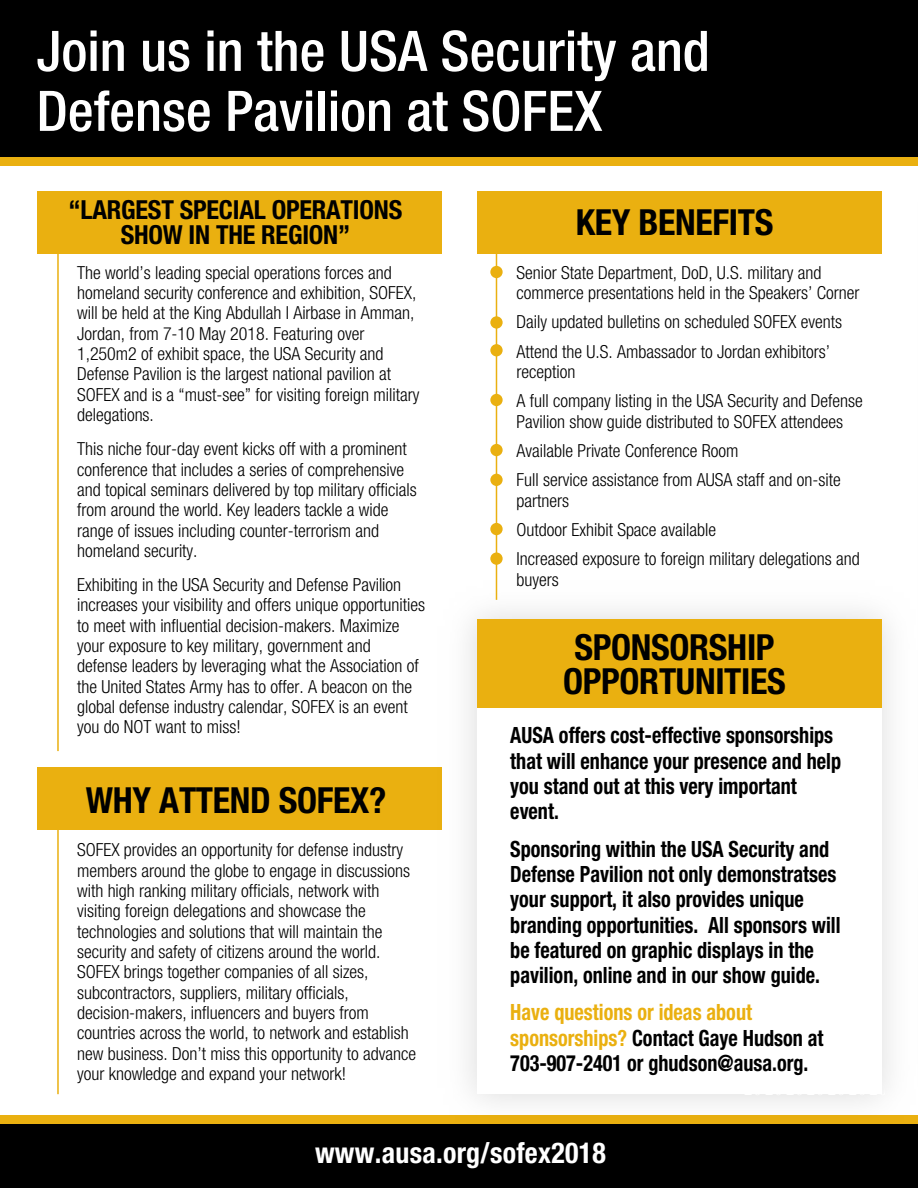
<style>
.page{position:relative;width:918px;height:1188px;background:#fff}
.page>*{position:absolute;margin:0;border:0;box-sizing:border-box;transform-origin:0 0}
.t1{font:500 condensed 55.95px/60px "Helvetica Neue";color:#fff}
.t2{font:700 condensed 36px/34.5px "Helvetica Neue";letter-spacing:-.01em;color:#000;text-align:center}
.t3{font:700 condensed 28.8px "Helvetica Neue";letter-spacing:.01em;color:#fff}
.t4{font:700 condensed 26.25px/25.5px "Helvetica Neue";letter-spacing:-.01em;color:#000;text-align:center}
.t5{font:700 condensed 22.35px/25.3px "Helvetica Neue";color:#000;scale:.9 1}
.t6{font:300 condensed 18px/20.4px "Helvetica Neue";color:#000}
.s1{color:#eab010}
</style>
<div class="page">
<div style="left:38px;top:768px;width:404px;height:62px;background:#eab010"></div>
<div style="left:38px;top:191px;width:404px;height:62px;background:#eab010"></div>
<div style="left:477px;top:191px;width:404px;height:62px;background:#eab010"></div>
<div style="left:0;top:0;width:918px;height:165px;background:#000"></div>
<div style="left:0;top:157px;width:918px;height:9px;background:#eab010"></div>
<div style="left:0;top:1118px;width:918px;height:70px;background:#000"></div>
<div style="left:0;top:1115px;width:918px;height:9px;background:#eab010"></div>
<img style="left:432px;top:575px;width:458px;height:528px">
<div style="left:477px;top:620px;width:404px;height:474px;background:#fff"></div>
<div style="left:477px;top:620px;width:404px;height:88px;background:#eab010"></div>
<hr style="left:57px;top:245px;width:2px;height:506px;background:#eab010">
<hr style="left:496px;top:244px;width:1px;height:356px;background:#eab010">
<hr style="left:57px;top:820px;width:2px;height:274px;background:#eab010">
<div style="left:490px;top:266px;width:13px;height:12px;background:#eab010;border-radius:50%"></div>
<svg style="left:490px;top:316px;width:13px;height:13px"></svg>
<div style="left:490px;top:344px;width:13px;height:12px;background:#eab010;border-radius:50%"></div>
<div style="left:490px;top:394px;width:13px;height:12px;background:#eab010;border-radius:50%"></div>
<div style="left:490px;top:444px;width:13px;height:12px;background:#eab010;border-radius:50%"></div>
<div style="left:490px;top:474px;width:13px;height:12px;background:#eab010;border-radius:50%"></div>
<div style="left:490px;top:523px;width:13px;height:12px;background:#eab010;border-radius:50%"></div>
<svg style="left:490px;top:552px;width:13px;height:13px"></svg>
<h1 class="t1" style="left:37px;top:20px;width:675px">Join us in the USA Security and<br>Defense Pavilion at SOFEX</h1>
<h3 class="t4" style="left:69px;top:196px;width:335px">“LARGEST SPECIAL OPERATIONS<br>SHOW IN THE REGION”</h3>
<p class="t6" style="left:77px;top:262px;width:344px">The world’s leading special operations forces and homeland security conference and exhibition, SOFEX, will be held at the King Abdullah I Airbase in Amman, Jordan, from 7-10 May 2018. Featuring over 1,250m2 of exhibit space, the USA Security and Defense Pavilion is the largest national pavilion at SOFEX and is a “must-see” for visiting foreign military delegations.</p>
<p class="t6" style="left:77px;top:439px;width:341px">This niche four-day event kicks off with a prominent conference that includes a series of comprehensive and topical seminars delivered by top military officials from around the world. Key leaders tackle a wide range of issues including counter-terrorism and homeland security.</p>
<p class="t6" style="left:77px;top:574px;width:349px">Exhibiting in the USA Security and Defense Pavilion increases your visibility and offers unique opportunities to meet with influential decision-makers. Maximize your exposure to key military, government and defense leaders by leveraging what the Association of the United States Army has to offer. A beacon on the global defense industry calendar, SOFEX is an event you do NOT want to miss!</p>
<h2 class="t2" style="left:86px;top:782px;width:302px">WHY ATTEND SOFEX?</h2>
<p class="t6" style="left:77px;top:840px;width:341px">SOFEX provides an opportunity for defense industry members around the globe to engage in discussions with high ranking military officials, network with visiting foreign delegations and showcase the technologies and solutions that will maintain the security and safety of citizens around the world.<br>SOFEX brings together companies of all sizes, subcontractors, suppliers, military officials, decision-makers, influencers and buyers from countries across the world, to network and establish new business. Don’t miss this opportunity to advance your knowledge and expand your network!</p>
<h2 class="t2" style="left:576px;top:205px;width:199px">KEY BENEFITS</h2>
<p class="t6" style="left:516px;top:262px;width:345px">Senior State Department, DoD, U.S. military and commerce presentations held in the Speakers’ Corner</p>
<p class="t6" style="left:516px;top:307px;width:327px;line-height:29.4px">Daily updated bulletins on scheduled SOFEX events<br>Attend the U.S. Ambassador to Jordan exhibitors’</p>
<p class="t6" style="left:516px;top:357px;width:348px;line-height:29.4px">reception<br>A full company listing in the USA Security and Defense</p>
<p class="t6" style="left:516px;top:407px;width:328px;line-height:29.4px">Pavilion show guide distributed to SOFEX attendees<br>Available Private Conference Room<br>Full service assistance from AUSA staff and on-site</p>
<p class="t6" style="left:516px;top:486px;width:345px;line-height:29.4px">partners<br>Outdoor Exhibit Space available<br>Increased exposure to foreign military delegations and</p>
<p class="t6" style="left:516px;top:569px;width:44px">buyers</p>
<h2 class="t2" style="left:563px;top:629px;width:224px">SPONSORSHIP<br>OPPORTUNITIES</h2>
<p class="t5" style="left:510px;top:722px;width:369px">AUSA offers cost-effective sponsorships that will enhance your presence and help you stand out at this very important event.</p>
<p class="t5" style="left:510px;top:836px;width:369px">Sponsoring within the USA Security and Defense Pavilion not only demonstratses your support, it also provides unique branding opportunities. All sponsors will be featured on graphic displays in the pavilion, online and in our show guide.</p>
<p class="t5" style="left:510px;top:1000px;width:350px"><span class="s1">Have questions or ideas about sponsorships?</span> Contact Gaye Hudson at<br>703-907-2401 or ghudson@ausa.org.</p>
<h3 class="t3" style="left:315px;top:1136px;width:292px">www.ausa.org/sofex2018</h3>
</div>
